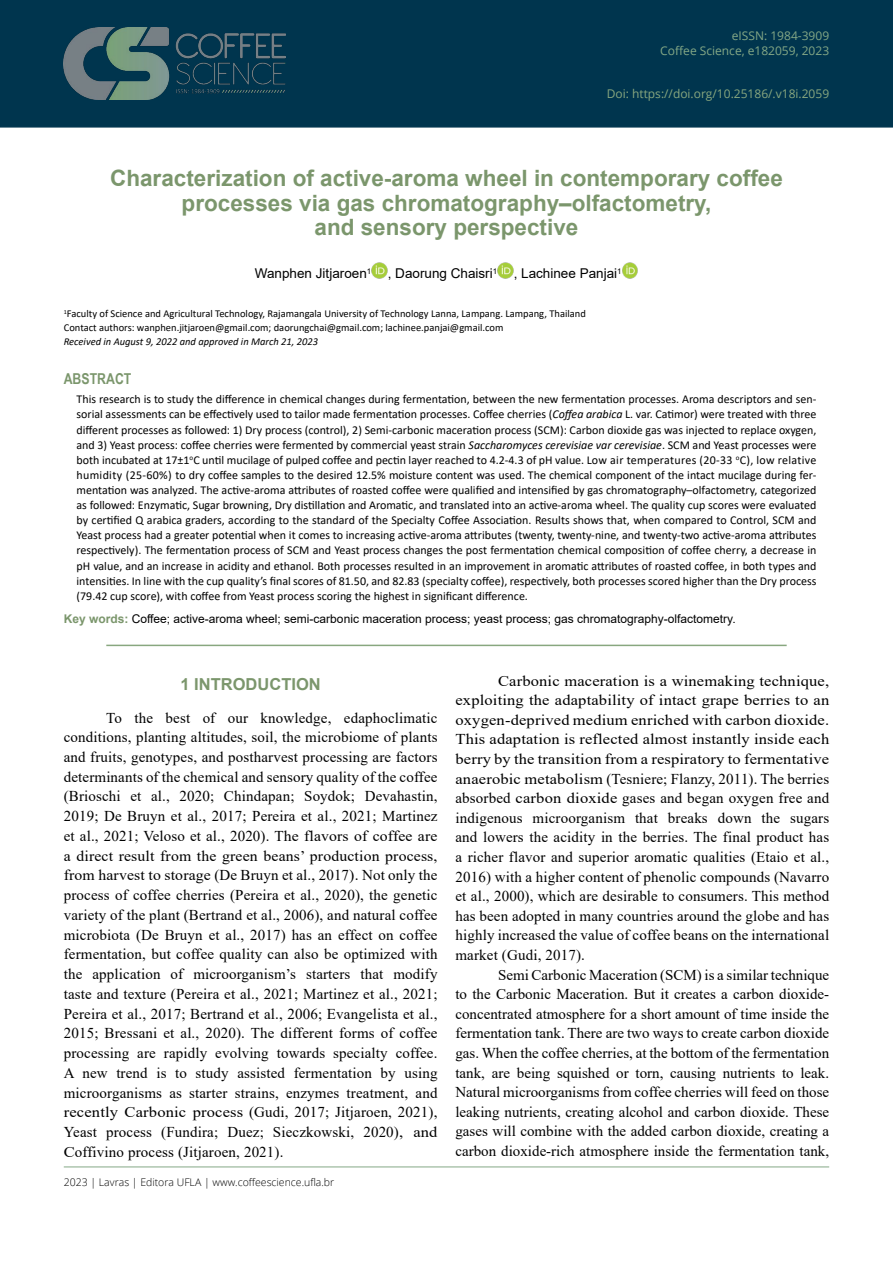
<style>
.page{position:relative;width:893px;height:1263px;background:#fff}
.page>*{position:absolute;margin:0;border:0;box-sizing:border-box;transform-origin:0 0}
.t1{font:700 22.5px/24.2px "Arial";color:#7b966c;text-align:center}
.t2{font:700 16.5px "Arial";color:#7b966c}
.t3{font:15px/19.8px "Times New Roman";letter-spacing:.01em;color:#000;text-align:justify}
.t4{font:15px/19.6px "Times New Roman";letter-spacing:.01em;color:#000;text-align:justify;scale:1.1 1}
.t5{font:700 15px "Arial Narrow";color:#7b966c}
.t6{font:13.5px "Arial";color:#000}
.t7{font:12px/15.1px "Calibri";color:#000;text-align:justify}
.t8{font:12px "Arial";color:#000}
.t9{font:12px/15px "Open Sans";color:#84a886;text-align:right}
.t10{font:12px "Open Sans";color:#88a77f}
.t11{font:10.5px/13.6px "Calibri";color:#000}
.t12{font:300 10.5px "Open Sans";color:#000}
.t13{font:italic 10.5px "Calibri";color:#000}
.s1{font-style:italic}
.s2{font-weight:700;color:#7b966c}
</style>
<div class="page">
<div style="left:0;top:0;width:893px;height:128px;background:#00354e"></div>
<img style="left:64px;top:28px;width:222px;height:72px">
<hr style="left:64px;top:1166px;width:765px;height:1px;background:#84a886">
<hr style="left:106px;top:645px;width:681px;height:1px;background:#88a77f">
<img style="left:371px;top:262px;width:17px;height:16px">
<img style="left:497px;top:262px;width:17px;height:16px">
<img style="left:622px;top:262px;width:16px;height:16px">
<p class="t9" style="left:660px;top:28px;width:170px">eISSN: 1984-3909<br>Coffee Science, e182059, 2023</p>
<p class="t10" style="left:607px;top:86px;width:224px">Doi: https://doi.org/10.25186/.v18i.2059</p>
<h1 class="t1" style="left:110px;top:167px;width:674px">Characterization of active-aroma wheel in contemporary coffee processes via gas chromatography–olfactometry,<br>and sensory perspective</h1>
<p class="t6" style="left:255px;top:264px;width:368px">Wanphen Jitjaroen<sup>1</sup> , Daorung Chaisri<sup>1</sup> , Lachinee Panjai<sup>1</sup></p>
<p class="t11" style="left:64px;top:307px;width:524px"><sup>1</sup>Faculty of Science and Agricultural Technology, Rajamangala University of Technology Lanna, Lampang. Lampang, Thailand<br>Contact authors: wanphen.jitjaroen@gmail.com; daorungchai@gmail.com; lachinee.panjai@gmail.com</p>
<p class="t13" style="left:64px;top:334px;width:256px">Received in August 9, 2022 and approved in March 21, 2023</p>
<p class="t5" style="left:64px;top:367px;width:69px">ABSTRACT</p>
<p class="t7" style="left:77px;top:391px;width:741px">This research is to study the difference in chemical changes during fermentation, between the new fermentation processes. Aroma descriptors and sen&shy;sorial assessments can be effectively used to tailor made fermentation processes. Coffee cherries (<span class="s1">Coffea arabica</span> L. var. Catimor) were treated with three different processes as followed: 1) Dry process (control), 2) Semi-carbonic maceration process (SCM): Carbon dioxide gas was injected to replace oxygen, and 3) Yeast process: coffee cherries were fermented by commercial yeast strain <span class="s1">Saccharomyces cerevisiae var cerevisiae</span>. SCM and Yeast processes were both incubated at 17±1<sup>o</sup>C until mucilage of pulped coffee and pectin layer reached to 4.2-4.3 of pH value. Low air temperatures (20-33 <sup>o</sup>C), low relative humidity (25-60%) to dry coffee samples to the desired 12.5% moisture content was used. The chemical component of the intact mucilage during fer&shy;mentation was analyzed. The active-aroma attributes of roasted coffee were qualified and intensified by gas chromatography–olfactometry, categorized as followed: Enzymatic, Sugar browning, Dry distillation and Aromatic, and translated into an active-aroma wheel. The quality cup scores were evaluated by certified Q arabica graders, according to the standard of the Specialty Coffee Association. Results shows that, when compared to Control, SCM and Yeast process had a greater potential when it comes to increasing active-aroma attributes (twenty, twenty-nine, and twenty-two active-aroma attributes respectively). The fermentation process of SCM and Yeast process changes the post fermentation chemical composition of coffee cherry, a decrease in pH value, and an increase in acidity and ethanol. Both processes resulted in an improvement in aromatic attributes of roasted coffee, in both types and intensities. In line with the cup quality’s final scores of 81.50, and 82.83 (specialty coffee), respectively, both processes scored higher than the Dry process (79.42 cup score), with coffee from Yeast process scoring the highest in significant difference.</p>
<p class="t8" style="left:64px;top:611px;width:673px"><span class="s2">Key words:</span> Coffee; active-aroma wheel; semi-carbonic maceration process; yeast process; gas chromatography-olfactometry.</p>
<h2 class="t2" style="left:180px;top:673px;width:142px">1 INTRODUCTION</h2>
<p class="t3" style="left:64px;top:707px;width:375px;text-indent:43px">To the best of our knowledge, edaphoclimatic conditions, planting altitudes, soil, the microbiome of plants and fruits, genotypes, and postharvest processing are factors determinants of the chemical and sensory quality of the coffee (Brioschi et al., 2020; Chindapan; Soydok; Devahastin, 2019; De Bruyn et al., 2017; Pereira et al., 2021; Martinez et al., 2021; Veloso et al., 2020). The flavors of coffee are a direct result from the green beans’ production process, from harvest to storage (De Bruyn et al., 2017). Not only the process of coffee cherries (Pereira et al., 2020), the genetic variety of the plant (Bertrand et al., 2006), and natural coffee microbiota (De Bruyn et al., 2017) has an effect on coffee fermentation, but coffee quality can also be optimized with the application of microorganism’s starters that modify taste and texture (Pereira et al., 2021; Martinez et al., 2021; Pereira et al., 2017; Bertrand et al., 2006; Evangelista et al., 2015; Bressani et al., 2020). The different forms of coffee processing are rapidly evolving towards specialty coffee.<br>A new trend is to study assisted fermentation by using microorganisms as starter strains, enzymes treatment, and recently Carbonic process (Gudi, 2017; Jitjaroen, 2021), Yeast process (Fundira; Duez; Sieczkowski, 2020), and Coffivino process (Jitjaroen, 2021).</p>
<p class="t12" style="left:64px;top:1175px;width:272px">2023 | Lavras | Editora UFLA | www.coffeescience.ufla.br</p>
<p class="t4" style="left:455px;top:670px;width:341px;text-indent:43px">Carbonic maceration is a winemaking technique, exploiting the adaptability of intact grape berries to an oxygen-deprived medium enriched with carbon dioxide.<br>This adaptation is reflected almost instantly inside each berry by the transition from a respiratory to fermentative anaerobic metabolism (Tesniere; Flanzy, 2011). The berries absorbed carbon dioxide gases and began oxygen free and indigenous microorganism that breaks down the sugars and lowers the acidity in the berries. The final product has a richer flavor and superior aromatic qualities (Etaio et al., 2016) with a higher content of phenolic compounds (Navarro et al., 2000), which are desirable to consumers. This method has been adopted in many countries around the globe and has highly increased the value of coffee beans on the international market (Gudi, 2017).</p>
<p class="t3" style="left:455px;top:964px;width:375px;text-indent:43px">Semi Carbonic Maceration (SCM) is a similar technique to the Carbonic Maceration. But it creates a carbon dioxide&shy;concentrated atmosphere for a short amount of time inside the fermentation tank. There are two ways to create carbon dioxide gas. When the coffee cherries, at the bottom of the fermentation tank, are being squished or torn, causing nutrients to leak.<br>Natural microorganisms from coffee cherries will feed on those leaking nutrients, creating alcohol and carbon dioxide. These gases will combine with the added carbon dioxide, creating a carbon dioxide-rich atmosphere inside the fermentation tank,</p>
</div>
